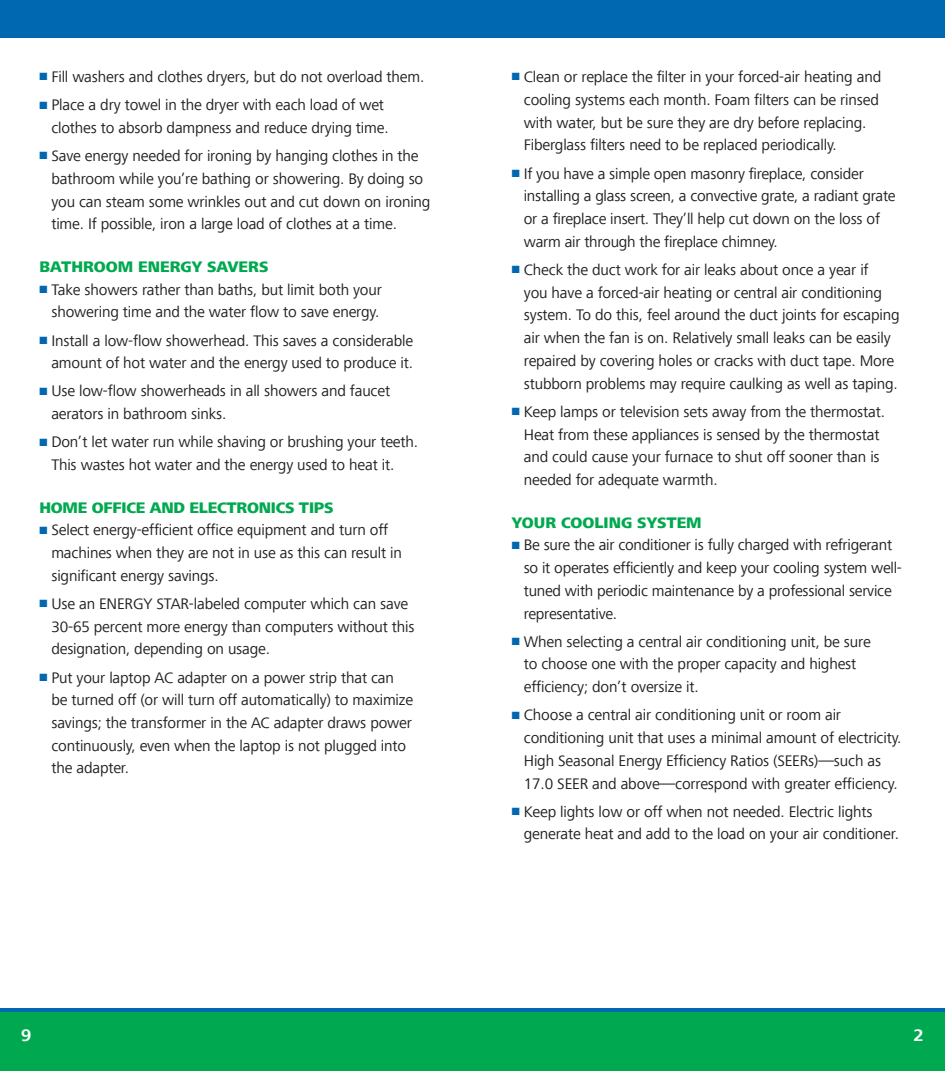
<style>
.page{position:relative;width:945px;height:1071px;background:#fff}
.page>*{position:absolute;margin:0;border:0;box-sizing:border-box;transform-origin:0 0}
.t1{font:700 17.5px "Frutiger Next Com";color:#fff}
.t2{font:15.75px/22.8px "Frutiger Next Com";letter-spacing:-.01em;color:#231f20}
.t3{font:800 15.75px "Frutiger Next Com";letter-spacing:-.01em;color:#00a94f}
.s1{color:#0067b1}
</style>
<div class="page">
<div style="left:0;top:0;width:472px;height:38px;background:#0067b1"></div>
<div style="left:472px;top:0;width:473px;height:38px;background:#0067b1"></div>
<div style="left:0;top:1011px;width:472px;height:60px;background:#00a94f"></div>
<hr style="left:0;top:1008px;width:472px;height:4px;background:#0067b1">
<div style="left:472px;top:1011px;width:473px;height:60px;background:#00a94f"></div>
<hr style="left:472px;top:1008px;width:473px;height:4px;background:#0067b1">
<p class="t2" style="left:39px;top:67px;width:386px"><span class="s1">■</span> Fill washers and clothes dryers, but do not overload them.</p>
<p class="t2" style="left:39px;top:95px;width:351px;text-align:right"><span class="s1">■</span> Place a dry towel in the dryer with each load of wet clothes to absorb dampness and reduce drying time.</p>
<p class="t2" style="left:51px;top:146px;width:381px;text-indent:-12px"><span class="s1">■</span> Save energy needed for ironing by hanging clothes in the bathroom while you’re bathing or showering. By doing so you can steam some wrinkles out and cut down on ironing time. If possible, iron a large load of clothes at a time.</p>
<h3 class="t3" style="left:39px;top:261px;width:231px">BATHROOM ENERGY SAVERS</h3>
<p class="t2" style="left:39px;top:280px;width:344px;text-align:center"><span class="s1">■</span> Take showers rather than baths, but limit both your showering time and the water flow to save energy.</p>
<p class="t2" style="left:39px;top:331px;width:375px;text-align:right"><span class="s1">■</span> Install a low-flow showerhead. This saves a considerable amount of hot water and the energy used to produce it.</p>
<p class="t2" style="left:51px;top:382px;width:340px;text-indent:-12px"><span class="s1">■</span> Use low-flow showerheads in all showers and faucet aerators in bathroom sinks.</p>
<p class="t2" style="left:51px;top:432px;width:368px;text-indent:-12px"><span class="s1">■</span> Don’t let water run while shaving or brushing your teeth.<br>This wastes hot water and the energy used to heat it.</p>
<h3 class="t3" style="left:39px;top:501px;width:296px">HOME OFFICE AND ELECTRONICS TIPS</h3>
<p class="t2" style="left:51px;top:520px;width:352px;text-indent:-12px"><span class="s1">■</span> Select energy-efficient office equipment and turn off machines when they are not in use as this can result in significant energy savings.</p>
<p class="t2" style="left:51px;top:594px;width:365px;text-indent:-12px"><span class="s1">■</span> Use an ENERGY STAR-labeled computer which can save<br>30-65 percent more energy than computers without this designation, depending on usage.</p>
<p class="t2" style="left:51px;top:668px;width:363px;text-indent:-12px"><span class="s1">■</span> Put your laptop AC adapter on a power strip that can be turned off (or will turn off automatically) to maximize savings; the transformer in the AC adapter draws power continuously, even when the laptop is not plugged into the adapter.</p>
<p class="t2" style="left:524px;top:67px;width:359px;text-indent:-12px"><span class="s1">■</span> Clean or replace the filter in your forced-air heating and cooling systems each month. Foam filters can be rinsed with water, but be sure they are dry before replacing.<br>Fiberglass filters need to be replaced periodically.</p>
<p class="t2" style="left:524px;top:164px;width:373px;text-indent:-12px"><span class="s1">■</span> If you have a simple open masonry fireplace, consider installing a glass screen, a convective grate, a radiant grate or a fireplace insert. They’ll help cut down on the loss of warm air through the fireplace chimney.</p>
<p class="t2" style="left:524px;top:260px;width:377px;text-indent:-12px"><span class="s1">■</span> Check the duct work for air leaks about once a year if<br>you have a forced-air heating or central air conditioning system. To do this, feel around the duct joints for escaping air when the fan is on. Relatively small leaks can be easily repaired by covering holes or cracks with duct tape. More stubborn problems may require caulking as well as taping.</p>
<p class="t2" style="left:524px;top:402px;width:363px;text-indent:-12px"><span class="s1">■</span> Keep lamps or television sets away from the thermostat.<br>Heat from these appliances is sensed by the thermostat and could cause your furnace to shut off sooner than is needed for adequate warmth.</p>
<h3 class="t3" style="left:512px;top:516px;width:191px">YOUR COOLING SYSTEM</h3>
<p class="t2" style="left:524px;top:535px;width:380px;text-indent:-12px"><span class="s1">■</span> Be sure the air conditioner is fully charged with refrigerant so it operates efficiently and keep your cooling system well&shy;tuned with periodic maintenance by a professional service representative.</p>
<p class="t2" style="left:524px;top:632px;width:348px;text-indent:-12px"><span class="s1">■</span> When selecting a central air conditioning unit, be sure to choose one with the proper capacity and highest efficiency; don’t oversize it.</p>
<p class="t2" style="left:524px;top:705px;width:379px;text-indent:-12px"><span class="s1">■</span> Choose a central air conditioning unit or room air conditioning unit that uses a minimal amount of electricity.<br>High Seasonal Energy Efficiency Ratios (SEERs)—such as 17.0 SEER and above—correspond with greater efficiency.</p>
<p class="t2" style="left:524px;top:802px;width:377px;text-indent:-12px"><span class="s1">■</span> Keep lights low or off when not needed. Electric lights generate heat and add to the load on your air conditioner.</p>
<p class="t1" style="left:21px;top:1028px;width:12px">9</p>
<p class="t1" style="left:914px;top:1028px;width:12px">2</p>
</div>
